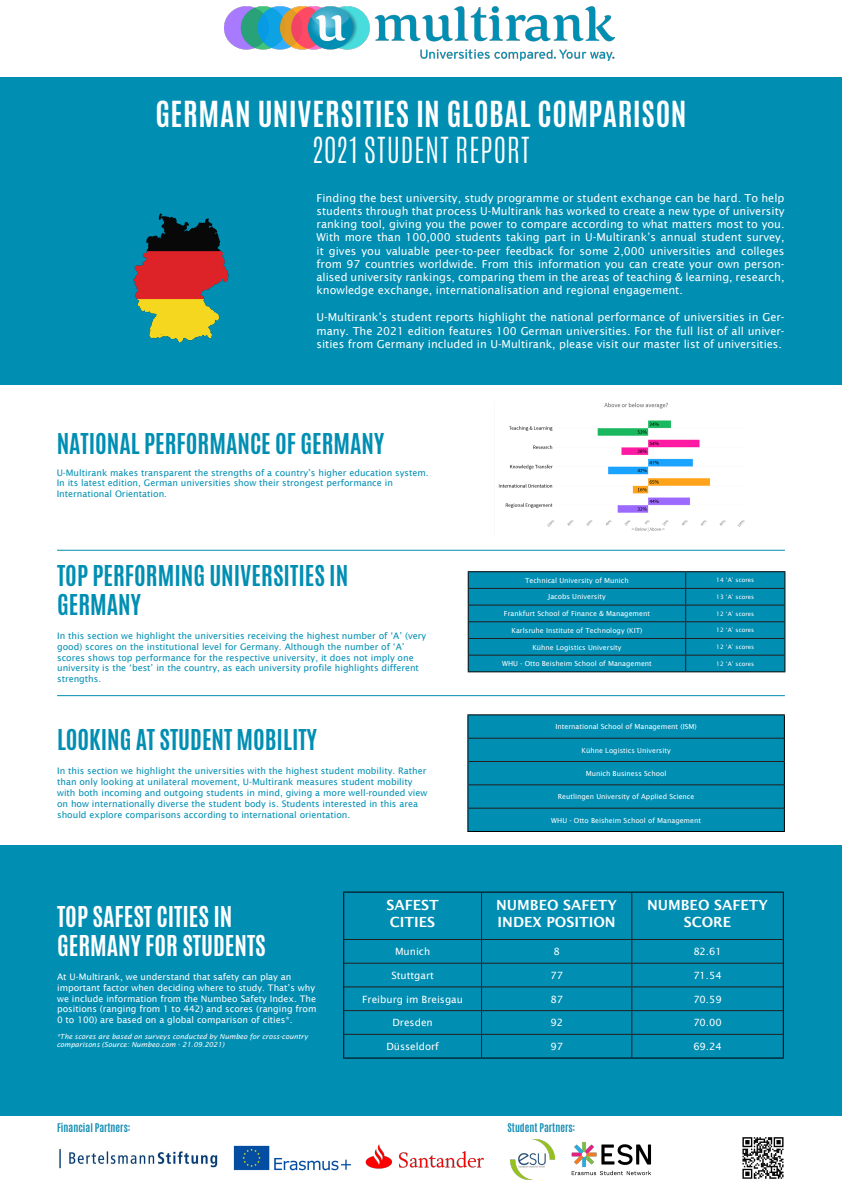
<style>
.page{position:relative;width:842px;height:1191px;background:#fff}
.page>*{position:absolute;margin:0;border:0;box-sizing:border-box;transform-origin:0 0}
.t1{font:700 30px "Antonio";letter-spacing:.02em;color:#fff}
.t2{font:300 30px "Antonio";letter-spacing:.035em;color:#fff}
.t3{font:700 24px/28.8px "Antonio";color:#008eb3}
.t4{font:700 24px/28.8px "Antonio";color:#fff}
.t5{font:600 14px/16.8px "Lucida Sans";color:#fff}
.main_body{font:11px/13.2px "Lucida Sans";color:#fff;text-align:justify}
.t6{font:10px "Lucida Sans";color:#fff}
.Body_Text_-_Align_Le{font:700 10px "Antonio";color:#198fb4}
.t7{font:9px/10.8px "Lucida Sans";color:#008eb3}
.t8{font:9px/10.8px "Lucida Sans";color:#fff}
.t9{font:7px "Lucida Sans";color:#fff}
.t10{font:italic 7px/8.4px "Lucida Sans";color:#fff}
.t11{font:6px "Lucida Sans";color:#fff}
</style>
<div class="page">
<img style="left:224px;top:7px;width:390px;height:53px">
<hr style="left:57px;top:695px;width:728px;height:1px;background:#008eb3">
<hr style="left:57px;top:550px;width:728px;height:1px;background:#008eb3">
<div style="left:0;top:77px;width:842px;height:307px;background:#008eb3"></div>
<img style="left:133px;top:213px;width:96px;height:130px">
<div style="left:0;top:845px;width:842px;height:270px;background:#008eb3"></div>
<hr style="left:481px;top:892px;width:1px;height:47px;background:#231f20">
<hr style="left:631px;top:892px;width:1px;height:47px;background:#231f20">
<hr style="left:344px;top:939px;width:138px;height:1px;background:#231f20">
<hr style="left:482px;top:939px;width:150px;height:1px;background:#231f20">
<hr style="left:632px;top:939px;width:151px;height:1px;background:#231f20">
<hr style="left:344px;top:962px;width:138px;height:1px;background:#231f20">
<hr style="left:482px;top:962px;width:150px;height:1px;background:#231f20">
<hr style="left:632px;top:962px;width:151px;height:1px;background:#231f20">
<hr style="left:344px;top:986px;width:138px;height:1px;background:#231f20">
<hr style="left:482px;top:986px;width:150px;height:1px;background:#231f20">
<hr style="left:632px;top:986px;width:151px;height:1px;background:#231f20">
<hr style="left:344px;top:1010px;width:138px;height:1px;background:#231f20">
<hr style="left:482px;top:1010px;width:150px;height:1px;background:#231f20">
<hr style="left:632px;top:1010px;width:151px;height:1px;background:#231f20">
<hr style="left:344px;top:1033px;width:138px;height:1px;background:#231f20">
<hr style="left:482px;top:1033px;width:150px;height:1px;background:#231f20">
<svg style="left:481px;top:940px;width:1px;height:117px"></svg>
<hr style="left:632px;top:1033px;width:151px;height:1px;background:#231f20">
<svg style="left:631px;top:940px;width:1px;height:117px"></svg>
<hr style="left:343px;top:1057px;width:139px;height:1px;background:#000">
<hr style="left:482px;top:1057px;width:150px;height:1px;background:#000">
<hr style="left:632px;top:1057px;width:152px;height:1px;background:#000">
<hr style="left:343px;top:891px;width:139px;height:1px;background:#000">
<hr style="left:343px;top:892px;width:1px;height:47px;background:#000">
<hr style="left:482px;top:891px;width:150px;height:1px;background:#000">
<hr style="left:632px;top:891px;width:152px;height:1px;background:#000">
<hr style="left:783px;top:892px;width:1px;height:47px;background:#000">
<svg style="left:343px;top:939px;width:1px;height:118px"></svg>
<svg style="left:783px;top:939px;width:1px;height:118px"></svg>
<svg style="left:468px;top:571px;width:317px;height:101px;background:#0285a7"></svg>
<hr style="left:467px;top:714px;width:318px;height:1px;background:#000">
<div style="left:467px;top:715px;width:318px;height:116px;background:#008eb3"></div>
<hr style="left:467px;top:831px;width:318px;height:1px;background:#000">
<hr style="left:468px;top:737px;width:316px;height:1px;background:#231f20">
<hr style="left:468px;top:761px;width:316px;height:1px;background:#231f20">
<hr style="left:468px;top:784px;width:316px;height:1px;background:#231f20">
<hr style="left:468px;top:807px;width:316px;height:1px;background:#231f20">
<img style="left:498px;top:402px;width:247px;height:130px">
<img style="left:59px;top:1149px;width:159px;height:20px">
<img style="left:233px;top:1145px;width:118px;height:26px">
<img style="left:365px;top:1144px;width:119px;height:25px">
<img style="left:510px;top:1139px;width:44px;height:40px">
<img style="left:571px;top:1142px;width:81px;height:34px">
<img style="left:742px;top:1137px;width:42px;height:42px">
<p class="t1" style="left:156px;top:92px;width:532px">GERMAN UNIVERSITIES IN GLOBAL COMPARISON</p>
<p class="t2" style="left:312px;top:129px;width:219px">2021 STUDENT REPORT</p>
<p class="main_body" style="left:316px;top:191px;width:469px">Finding the best university, study programme or student exchange can be hard. To help students through that process U-Multirank has worked to create a new type of university ranking tool, giving you the power to compare according to what matters most to you.<br>With more than 100,000 students taking part in U-Multirank’s annual student survey, it gives you valuable peer-to-peer feedback for some 2,000 universities and colleges from 97 countries worldwide. From this information you can create your own person&shy;alised university rankings, comparing them in the areas of teaching &amp; learning, research, knowledge exchange, internationalisation and regional engagement.</p>
<p class="main_body" style="left:316px;top:311px;width:469px">U-Multirank’s student reports highlight the national performance of universities in Ger&shy;many. The 2021 edition features 100 German universities. For the full list of all univer&shy;sities from Germany included in U-Multirank, please visit our master list of universities.</p>
<p class="t3" style="left:57px;top:430px;width:329px">NATIONAL PERFORMANCE OF GERMANY</p>
<p class="t7" style="left:57px;top:467px;width:373px">U-Multirank makes transparent the strengths of a country’s higher education system.<br>In its latest edition, German universities show their strongest performance in<br>International Orientation.</p>
<p class="t3" style="left:57px;top:562px;width:293px">TOP PERFORMING UNIVERSITIES IN<br>GERMANY</p>
<p class="t7" style="left:57px;top:630px;width:370px">In this section we highlight the universities receiving the highest number of ‘A’ (very good) scores on the institutional level for Germany. Although the number of ‘A’ scores shows top performance for the respective university, it does not imply one university is the ‘best’ in the country, as each university profile highlights different strengths.</p>
<p class="t3" style="left:57px;top:725px;width:261px">LOOKING AT STUDENT MOBILITY</p>
<p class="t7" style="left:57px;top:765px;width:372px">In this section we highlight the universities with the highest student mobility. Rather than only looking at unilateral movement, U-Multirank measures student mobility with both incoming and outgoing students in mind, giving a more well-rounded view on how internationally diverse the student body is. Students interested in this area should explore comparisons according to international orientation.</p>
<p class="t9" style="left:525px;top:576px;width:105px">Technical University of Munich</p>
<p class="t11" style="left:716px;top:577px;width:39px">14 ‘A’ scores</p>
<p class="t9" style="left:548px;top:593px;width:59px">Jacobs University</p>
<p class="t11" style="left:716px;top:593px;width:39px">13 ‘A’ scores</p>
<p class="t9" style="left:504px;top:609px;width:148px">Frankfurt School of Finance &amp; Management</p>
<p class="t11" style="left:716px;top:610px;width:39px">12 ‘A’ scores</p>
<p class="t9" style="left:511px;top:626px;width:132px">Karlsruhe Institute of Technology (KIT)</p>
<p class="t11" style="left:716px;top:627px;width:39px">12 ‘A’ scores</p>
<p class="t9" style="left:532px;top:643px;width:91px">Kühne Logistics University</p>
<p class="t11" style="left:716px;top:643px;width:39px">12 ‘A’ scores</p>
<p class="t9" style="left:502px;top:659px;width:151px">WHU - Otto Beisheim School of Management</p>
<p class="t11" style="left:716px;top:660px;width:39px">12 ‘A’ scores</p>
<p class="t9" style="left:555px;top:722px;width:143px">International School of Management (ISM)</p>
<p class="t9" style="left:581px;top:746px;width:91px">Kühne Logistics University</p>
<p class="t9" style="left:586px;top:769px;width:82px">Munich Business School</p>
<p class="t9" style="left:558px;top:792px;width:138px">Reutlingen University of Applied Science</p>
<p class="t9" style="left:551px;top:816px;width:151px">WHU - Otto Beisheim School of Management</p>
<p class="t4" style="left:57px;top:902px;width:210px">TOP SAFEST CITIES IN<br>GERMANY FOR STUDENTS</p>
<p class="t8" style="left:57px;top:971px;width:261px">At U-Multirank, we understand that safety can play an important factor when deciding where to study. That’s why we include information from the Numbeo Safety Index. The positions (ranging from 1 to 442) and scores (ranging from 0 to 100) are based on a global comparison of cities*.</p>
<p class="t10" style="left:57px;top:1032px;width:253px">*The scores are based on surveys conducted by Numbeo for cross-country comparisons (Source: Numbeo.com - 21.09.2021)</p>
<p class="t5" style="left:386px;top:896px;width:54px">SAFEST</p>
<p class="t5" style="left:390px;top:913px;width:47px">CITIES</p>
<p class="t5" style="left:496px;top:896px;width:123px">NUMBEO SAFETY<br>INDEX POSITION</p>
<p class="t5" style="left:647px;top:896px;width:123px">NUMBEO SAFETY</p>
<p class="t5" style="left:684px;top:913px;width:49px">SCORE</p>
<p class="t6" style="left:395px;top:946px;width:37px">Munich</p>
<p class="t6" style="left:553px;top:946px;width:8px">8</p>
<p class="t6" style="left:693px;top:946px;width:30px">82.61</p>
<p class="t6" style="left:391px;top:969px;width:44px">Stuttgart</p>
<p class="t6" style="left:550px;top:969px;width:14px">77</p>
<p class="t6" style="left:693px;top:969px;width:30px">71.54</p>
<p class="t6" style="left:362px;top:993px;width:102px">Freiburg im Breisgau</p>
<p class="t6" style="left:550px;top:993px;width:14px">87</p>
<p class="t6" style="left:693px;top:993px;width:30px">70.59</p>
<p class="t6" style="left:392px;top:1017px;width:42px">Dresden</p>
<p class="t6" style="left:550px;top:1017px;width:14px">92</p>
<p class="t6" style="left:693px;top:1017px;width:30px">70.00</p>
<p class="t6" style="left:386px;top:1040px;width:54px">Düsseldorf</p>
<p class="t6" style="left:550px;top:1040px;width:14px">97</p>
<p class="t6" style="left:693px;top:1040px;width:30px">69.24</p>
<p class="Body_Text_-_Align_Le" style="left:57px;top:1120px;width:75px">Financial Partners:</p>
<p class="Body_Text_-_Align_Le" style="left:507px;top:1120px;width:69px">Student Partners:</p>
</div>
